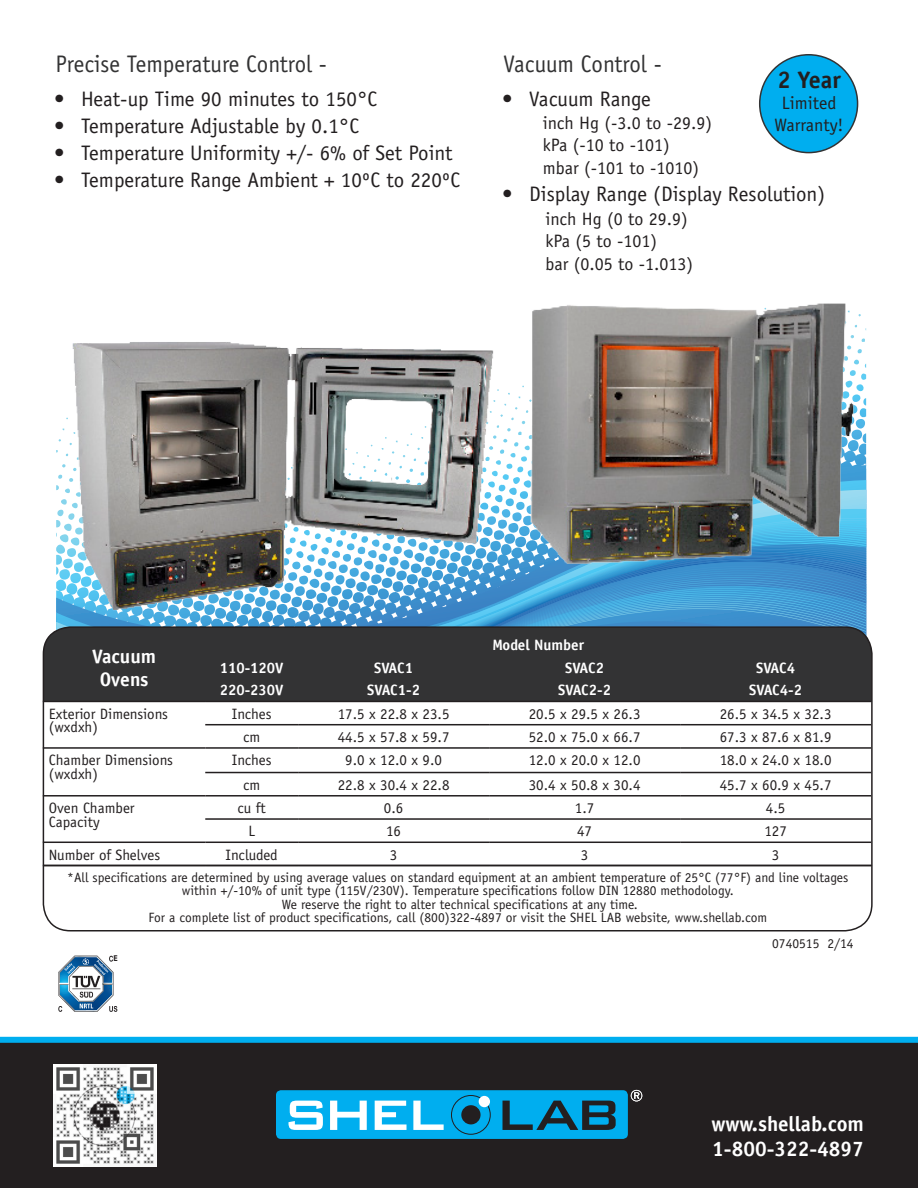
<style>
.page{position:relative;width:918px;height:1188px;background:#fff}
.page>*{position:absolute;margin:0;border:0;box-sizing:border-box;transform-origin:0 0}
.t1{font:24px "Officina Sans";color:#333334;scale:.96 1}
.t2{font:700 24px "Officina Sans";color:#231f20}
.t3{font:21px "Officina Sans";color:#231f20}
.t4{font:700 21px "Officina Sans";color:#fff}
.t5{font:700 19.5px "Officina Sans";color:#fff}
.t6{font:18px "Officina Sans";color:#231f20}
.t7{font:15px/13.5px "Officina Sans";color:#231f20}
.t8{font:700 15px "Officina Sans";color:#fff}
.t9{font:13.5px/13.5px "Officina Sans";color:#231f20;text-align:center}
.t10{font:700 8.55px "Myriad Pro";color:#231f20;scale:.93 1}
</style>
<div class="page">
<svg style="left:56px;top:539px;width:810px;height:88px;background:#499ed5"></svg>
<div style="left:43px;top:627px;width:829px;height:75px;background:#333334"></div>
<div style="left:43px;top:626px;width:830px;height:306px;border:2px solid #231f20;border-radius:27px"></div>
<hr style="left:43px;top:701px;width:162px;height:1px;background:#231f20">
<hr style="left:205px;top:701px;width:93px;height:1px;background:#231f20">
<hr style="left:298px;top:701px;width:191px;height:1px;background:#231f20">
<hr style="left:489px;top:701px;width:191px;height:1px;background:#231f20">
<hr style="left:680px;top:701px;width:191px;height:1px;background:#231f20">
<hr style="left:205px;top:724px;width:93px;height:1px;background:#231f20">
<hr style="left:298px;top:724px;width:191px;height:1px;background:#231f20">
<hr style="left:489px;top:724px;width:191px;height:1px;background:#231f20">
<hr style="left:680px;top:724px;width:191px;height:1px;background:#231f20">
<hr style="left:43px;top:747px;width:162px;height:2px;background:#231f20">
<hr style="left:205px;top:747px;width:93px;height:2px;background:#231f20">
<hr style="left:298px;top:747px;width:191px;height:2px;background:#231f20">
<hr style="left:489px;top:747px;width:191px;height:2px;background:#231f20">
<hr style="left:680px;top:747px;width:191px;height:2px;background:#231f20">
<hr style="left:205px;top:772px;width:93px;height:1px;background:#231f20">
<hr style="left:298px;top:772px;width:191px;height:1px;background:#231f20">
<hr style="left:489px;top:772px;width:191px;height:1px;background:#231f20">
<hr style="left:680px;top:772px;width:191px;height:1px;background:#231f20">
<hr style="left:43px;top:795px;width:162px;height:2px;background:#231f20">
<hr style="left:205px;top:795px;width:93px;height:2px;background:#231f20">
<hr style="left:298px;top:795px;width:191px;height:2px;background:#231f20">
<hr style="left:489px;top:795px;width:191px;height:2px;background:#231f20">
<hr style="left:680px;top:795px;width:191px;height:2px;background:#231f20">
<hr style="left:205px;top:818px;width:93px;height:2px;background:#231f20">
<hr style="left:298px;top:818px;width:191px;height:2px;background:#231f20">
<hr style="left:489px;top:818px;width:191px;height:2px;background:#231f20">
<hr style="left:680px;top:818px;width:191px;height:2px;background:#231f20">
<hr style="left:43px;top:842px;width:162px;height:1px;background:#231f20">
<hr style="left:205px;top:842px;width:93px;height:1px;background:#231f20">
<hr style="left:298px;top:842px;width:191px;height:1px;background:#231f20">
<hr style="left:489px;top:842px;width:191px;height:1px;background:#231f20">
<hr style="left:680px;top:842px;width:191px;height:1px;background:#231f20">
<hr style="left:43px;top:865px;width:162px;height:1px;background:#231f20">
<hr style="left:44px;top:865px;width:162px;height:1px;background:#231f20">
<hr style="left:206px;top:865px;width:93px;height:1px;background:#231f20">
<hr style="left:299px;top:865px;width:191px;height:1px;background:#231f20">
<hr style="left:490px;top:865px;width:191px;height:1px;background:#231f20">
<hr style="left:681px;top:865px;width:191px;height:1px;background:#231f20">
<div style="left:760px;top:55px;width:98px;height:98px;background:#00aeef;border-radius:50%"></div>
<div style="left:759px;top:54px;width:99px;height:99px;border:2px solid #333334;border-radius:50%"></div>
<svg style="left:58px;top:956px;width:59px;height:56px"></svg>
<img style="left:64px;top:342px;width:439px;height:274px">
<img style="left:526px;top:303px;width:338px;height:275px">
<div style="left:0;top:1037px;width:918px;height:151px;background:#231f20"></div>
<img style="left:54px;top:1064px;width:103px;height:103px">
<div style="left:276px;top:1090px;width:352px;height:49px;background:#00aeef;border-radius:5px"></div>
<svg style="left:503px;top:1101px;width:113px;height:29px"></svg>
<svg style="left:288px;top:1101px;width:156px;height:29px"></svg>
<div style="left:451px;top:1095px;width:40px;height:40px;border:1px solid #231f20;border-radius:50%"></div>
<div style="left:461px;top:1105px;width:20px;height:19px;background:#231f20;border-radius:50%"></div>
<div style="left:479px;top:1096px;width:11px;height:11px;background:#fff;border-radius:50%"></div>
<svg style="left:631px;top:1090px;width:11px;height:11px"></svg>
<p class="t1" style="left:55px;top:50px;width:284px">Precise Temperature Control -</p>
<p class="t3" style="left:54px;top:87px;width:325px">• Heat-up Time 90 minutes to 150°C</p>
<p class="t3" style="left:54px;top:114px;width:307px">• Temperature Adjustable by 0.1°C</p>
<p class="t3" style="left:54px;top:141px;width:400px">• Temperature Uniformity +/- 6% of Set Point</p>
<p class="t3" style="left:54px;top:168px;width:408px">• Temperature Range Ambient + 10ºC to 220ºC</p>
<p class="t1" style="left:504px;top:50px;width:166px">Vacuum Control -</p>
<p class="t3" style="left:502px;top:87px;width:150px">• Vacuum Range</p>
<p class="t6" style="left:543px;top:112px;width:171px">inch Hg (-3.0 to -29.9)</p>
<p class="t6" style="left:543px;top:135px;width:128px">kPa (-10 to -101)</p>
<p class="t6" style="left:543px;top:157px;width:158px">mbar (-101 to -1010)</p>
<p class="t3" style="left:502px;top:181px;width:324px">• Display Range (Display Resolution)</p>
<p class="t6" style="left:545px;top:208px;width:144px">inch Hg (0 to 29.9)</p>
<p class="t6" style="left:545px;top:230px;width:113px">kPa (5 to -101)</p>
<p class="t6" style="left:545px;top:253px;width:149px">bar (0.05 to -1.013)</p>
<p class="t2" style="left:777px;top:65px;width:65px">2 Year</p>
<p class="t6" style="left:782px;top:93px;width:56px">Limited</p>
<p class="t6" style="left:775px;top:114px;width:71px">Warranty!</p>
<p class="t5" style="left:92px;top:644px;width:65px">Vacuum</p>
<p class="t5" style="left:100px;top:667px;width:50px">Ovens</p>
<p class="t8" style="left:492px;top:635px;width:93px">Model Number</p>
<p class="t8" style="left:220px;top:658px;width:65px">110-120V</p>
<p class="t8" style="left:374px;top:658px;width:40px">SVAC1</p>
<p class="t8" style="left:565px;top:658px;width:40px">SVAC2</p>
<p class="t8" style="left:756px;top:658px;width:40px">SVAC4</p>
<p class="t8" style="left:220px;top:681px;width:65px">220-230V</p>
<p class="t8" style="left:367px;top:681px;width:54px">SVAC1-2</p>
<p class="t8" style="left:558px;top:681px;width:54px">SVAC2-2</p>
<p class="t8" style="left:749px;top:681px;width:54px">SVAC4-2</p>
<p class="t7" style="left:49px;top:707px;width:121px">Exterior Dimensions (wxdxh)</p>
<p class="t7" style="left:232px;top:707px;width:41px">Inches</p>
<p class="t7" style="left:338px;top:707px;width:113px">17.5 x 22.8 x 23.5</p>
<p class="t7" style="left:529px;top:707px;width:113px">20.5 x 29.5 x 26.3</p>
<p class="t7" style="left:720px;top:707px;width:113px">26.5 x 34.5 x 32.3</p>
<p class="t7" style="left:243px;top:730px;width:19px">cm</p>
<p class="t7" style="left:338px;top:730px;width:113px">44.5 x 57.8 x 59.7</p>
<p class="t7" style="left:529px;top:730px;width:113px">52.0 x 75.0 x 66.7</p>
<p class="t7" style="left:720px;top:730px;width:113px">67.3 x 87.6 x 81.9</p>
<p class="t7" style="left:49px;top:753px;width:126px">Chamber Dimensions</p>
<p class="t7" style="left:49px;top:767px;width:51px">(wxdxh)</p>
<p class="t7" style="left:232px;top:753px;width:41px">Inches</p>
<p class="t7" style="left:345px;top:753px;width:98px">9.0 x 12.0 x 9.0</p>
<p class="t7" style="left:529px;top:753px;width:113px">12.0 x 20.0 x 12.0</p>
<p class="t7" style="left:720px;top:753px;width:113px">18.0 x 24.0 x 18.0</p>
<p class="t7" style="left:243px;top:778px;width:19px">cm</p>
<p class="t7" style="left:338px;top:778px;width:113px">22.8 x 30.4 x 22.8</p>
<p class="t7" style="left:529px;top:778px;width:113px">30.4 x 50.8 x 30.4</p>
<p class="t7" style="left:720px;top:778px;width:113px">45.7 x 60.9 x 45.7</p>
<p class="t7" style="left:49px;top:801px;width:87px">Oven Chamber</p>
<p class="t7" style="left:49px;top:815px;width:52px">Capacity</p>
<p class="t7" style="left:238px;top:801px;width:30px">cu ft</p>
<p class="t7" style="left:384px;top:801px;width:21px">0.6</p>
<p class="t7" style="left:575px;top:801px;width:21px">1.7</p>
<p class="t7" style="left:766px;top:801px;width:21px">4.5</p>
<p class="t7" style="left:248px;top:824px;width:8px">L</p>
<p class="t7" style="left:386px;top:824px;width:16px">16</p>
<p class="t7" style="left:577px;top:824px;width:16px">47</p>
<p class="t7" style="left:764px;top:824px;width:24px">127</p>
<p class="t7" style="left:49px;top:848px;width:113px">Number of Shelves</p>
<p class="t7" style="left:226px;top:848px;width:54px">Included</p>
<p class="t7" style="left:390px;top:848px;width:9px">3</p>
<p class="t7" style="left:581px;top:848px;width:9px">3</p>
<p class="t7" style="left:772px;top:848px;width:9px">3</p>
<p class="t9" style="left:67px;top:870px;width:783px">*All specifications are determined by using average values on standard equipment at an ambient temperature of 25°C (77°F) and line voltages within +/-10% of unit type (115V/230V). Temperature specifications follow DIN 12880 methodology.</p>
<p class="t9" style="left:282px;top:897px;width:357px">We reserve the right to alter technical specifications at any time.</p>
<p class="t9" style="left:148px;top:911px;width:620px">For a complete list of product specifications, call (800)322-4897 or visit the SHEL LAB website, www.shellab.com</p>
<p class="t10" style="left:113px;top:953px;width:6px">E</p>
<p class="t9" style="left:772px;top:936px;width:83px">0740515 2/14</p>
<p class="t4" style="left:711px;top:1111px;width:154px">www.shellab.com</p>
<p class="t4" style="left:712px;top:1136px;width:153px">1-800-322-4897</p>
</div>
